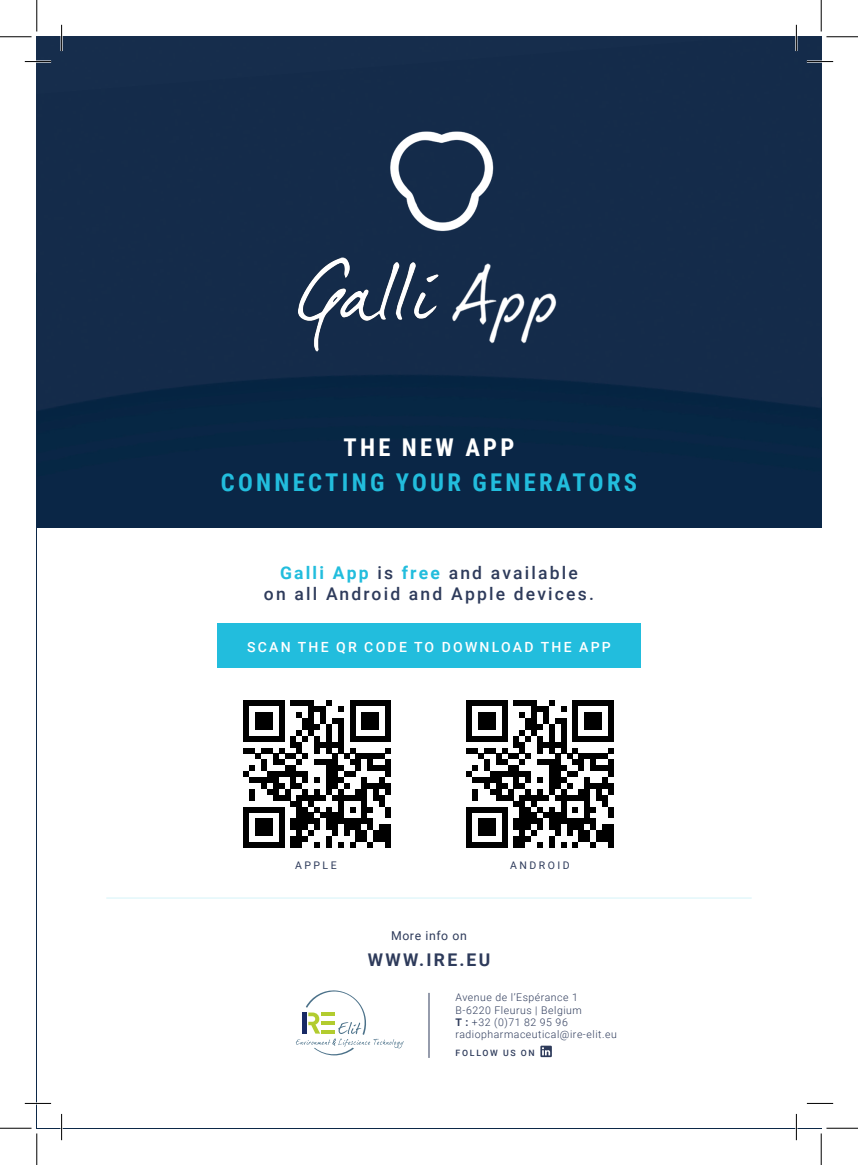
<style>
.page{position:relative;width:858px;height:1165px;background:#fff}
.page>*{position:absolute;margin:0;border:0;box-sizing:border-box;transform-origin:0 0}
._01__TITRE{font:700 24.5px "Roboto Condensed";letter-spacing:.135em;color:#22bddd}
._01__TITRE-2{font:700 24.5px "Roboto Condensed";letter-spacing:.135em;color:#fff}
._01__TITRE-3{font:500 17.5px "Roboto";letter-spacing:.125em;color:#2e3b5b}
._01__TEXTE{font:700 17.5px "Roboto";letter-spacing:.135em;color:#2e3b5b}
._01__TITRE-4{font:500 14px "Roboto";letter-spacing:.16em;color:#fff}
._01__TEXTE-2{font:12.25px "Roboto";letter-spacing:.05em;color:#2e3b5b}
._01__TEXTE-3{font:300 10.5px "Roboto";letter-spacing:.05em;color:#2e3b5b}
._01__TEXTE-4{font:10.5px "Roboto";letter-spacing:.235em;color:#2e3b5b}
._01__TEXTE-5{font:500 8.75px "Roboto";letter-spacing:.185em;color:#2e3b5b}
.s1{font-weight:700;color:#22bddd}
.s2{font-weight:700}
</style>
<div class="page">
<img style="left:37px;top:37px;width:784px;height:491px">
<img style="left:299px;top:126px;width:260px;height:237px">
<svg style="left:243px;top:700px;width:148px;height:148px"></svg>
<svg style="left:466px;top:700px;width:147px;height:148px"></svg>
<div style="left:216px;top:623px;width:424px;height:45px;background:#22bddd"></div>
<svg style="left:296px;top:990px;width:107px;height:66px"></svg>
<hr style="left:106px;top:897px;width:645px;height:1px;background:#22bddd">
<hr style="left:428px;top:993px;width:1px;height:65px;background:#2e3b5b">
<svg style="left:540px;top:1046px;width:11px;height:11px"></svg>
<hr style="left:25px;top:60px;width:26px;height:3px;background:#fff">
<hr style="left:806px;top:60px;width:26px;height:3px;background:#fff">
<hr style="left:60px;top:25px;width:3px;height:26px;background:#fff">
<hr style="left:795px;top:25px;width:2px;height:26px;background:#fff">
<svg style="left:25px;top:61px;width:26px;height:1px"></svg>
<svg style="left:806px;top:61px;width:26px;height:1px"></svg>
<svg style="left:25px;top:1103px;width:26px;height:1px"></svg>
<svg style="left:806px;top:1103px;width:26px;height:1px"></svg>
<svg style="left:61px;top:25px;width:1px;height:26px"></svg>
<svg style="left:61px;top:1114px;width:1px;height:26px"></svg>
<svg style="left:795px;top:25px;width:1px;height:26px"></svg>
<svg style="left:795px;top:1114px;width:1px;height:26px"></svg>
<hr style="left:0;top:36px;width:32px;height:1px;background:#000">
<hr style="left:826px;top:36px;width:31px;height:1px;background:#000">
<hr style="left:0;top:1128px;width:32px;height:1px;background:#000">
<hr style="left:826px;top:1128px;width:31px;height:1px;background:#000">
<hr style="left:36px;top:0;width:1px;height:32px;background:#000">
<hr style="left:36px;top:1133px;width:1px;height:32px;background:#000">
<hr style="left:820px;top:0;width:1px;height:32px;background:#000">
<hr style="left:820px;top:1133px;width:1px;height:32px;background:#000">
<p class="_01__TITRE-2" style="left:343px;top:430px;width:172px">THE NEW APP</p>
<p class="_01__TITRE" style="left:221px;top:465px;width:417px">CONNECTING YOUR GENERATORS</p>
<p class="_01__TITRE-3" style="left:280px;top:560px;width:299px"><span class="s1">Galli App</span> is <span class="s1">free</span> and available</p>
<p class="_01__TITRE-3" style="left:264px;top:581px;width:331px">on all Android and Apple devices.</p>
<p class="_01__TITRE-4" style="left:247px;top:637px;width:365px">SCAN THE QR CODE TO DOWNLOAD THE APP</p>
<p class="_01__TEXTE-4" style="left:295px;top:858px;width:43px">APPLE</p>
<p class="_01__TEXTE-4" style="left:510px;top:858px;width:61px">ANDROID</p>
<p class="_01__TEXTE-2" style="left:391px;top:927px;width:77px">More info on</p>
<p class="_01__TEXTE" style="left:367px;top:948px;width:124px">WWW.IRE.EU</p>
<p class="_01__TEXTE-3" style="left:455px;top:990px;width:124px">Avenue de l’Espérance 1</p>
<p class="_01__TEXTE-3" style="left:455px;top:1002px;width:128px">B-6220 Fleurus | Belgium</p>
<p class="_01__TEXTE-3" style="left:455px;top:1015px;width:114px"><span class="s2">T :</span> +32 (0)71 82 95 96</p>
<p class="_01__TEXTE-3" style="left:455px;top:1027px;width:163px">radiopharmaceutical@ire-elit.eu</p>
<p class="_01__TEXTE-5" style="left:455px;top:1047px;width:80px">FOLLOW US ON</p>
</div>
